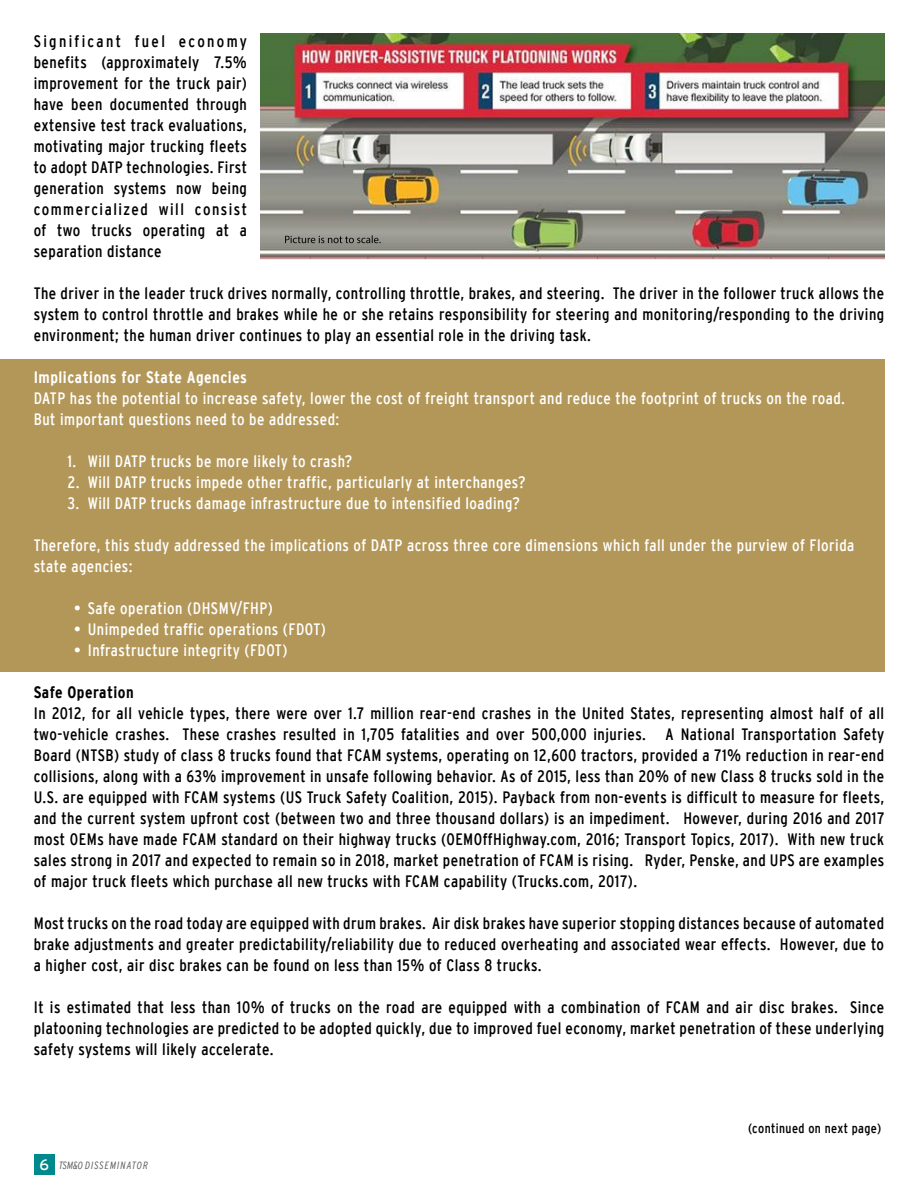
<style>
.page{position:relative;width:918px;height:1188px;background:#fff}
.page>*{position:absolute;margin:0;border:0;box-sizing:border-box;transform-origin:0 0}
.t1{font:condensed 16.5px/21px "Interstate";letter-spacing:.03em;color:#000;text-align:justify}
.t2{font:condensed 16.5px "Interstate";letter-spacing:.03em;color:#fff}
.t3{font:700 condensed 16.5px "Interstate";letter-spacing:.03em;color:#fff}
.t4{font:700 condensed 16.5px "Interstate";letter-spacing:.03em;color:#000}
.t5{font:condensed 13.5px "Interstate";letter-spacing:.03em;color:#000}
.t6{font:italic 300 condensed 10.5px "Interstate";letter-spacing:.1em;color:#57585a}
.s1{font-weight:400;font-style:normal;font-stretch:normal;font-size:15px;color:#fff}
</style>
<div class="page">
<div style="left:34px;top:1154px;width:20px;height:21px;background:#00898c"></div>
<div style="left:0;top:360px;width:884px;height:312px;background:#b39758"></div>
<img style="left:260px;top:34px;width:624px;height:225px">
<svg style="left:285px;top:235px;width:96px;height:8px"></svg>
<p class="t1" style="left:34px;top:31px;width:215px">Significant fuel economy benefits (approximately 7.5% improvement for the truck pair) have been documented through extensive test track evaluations, motivating major trucking fleets to adopt DATP technologies. First generation systems now being commercialized will consist of two trucks operating at a separation distance</p>
<p class="t1" style="left:34px;top:283px;width:852px">The driver in the leader truck drives normally, controlling throttle, brakes, and steering. The driver in the follower truck allows the system to control throttle and brakes while he or she retains responsibility for steering and monitoring/responding to the driving environment; the human driver continues to play an essential role in the driving task.</p>
<p class="t3" style="left:34px;top:368px;width:215px">Implications for State Agencies</p>
<p class="t2" style="left:34px;top:389px;width:813px">DATP has the potential to increase safety, lower the cost of freight transport and reduce the footprint of trucks on the road.</p>
<p class="t2" style="left:34px;top:410px;width:307px">But important questions need to be addressed:</p>
<p class="t2" style="left:68px;top:452px;width:286px">1. Will DATP trucks be more likely to crash?</p>
<p class="t2" style="left:68px;top:473px;width:460px">2. Will DATP trucks impede other traffic, particularly at interchanges?</p>
<p class="t2" style="left:68px;top:494px;width:454px">3. Will DATP trucks damage infrastructure due to intensified loading?</p>
<p class="t2" style="left:34px;top:536px;width:822px">Therefore, this study addressed the implications of DATP across three core dimensions which fall under the purview of Florida</p>
<p class="t2" style="left:34px;top:557px;width:100px">state agencies:</p>
<p class="t2" style="left:74px;top:599px;width:200px">• Safe operation (DHSMV/FHP)</p>
<p class="t2" style="left:74px;top:620px;width:253px">• Unimpeded traffic operations (FDOT)</p>
<p class="t2" style="left:74px;top:641px;width:215px">• Infrastructure integrity (FDOT)</p>
<p class="t4" style="left:34px;top:683px;width:102px">Safe Operation</p>
<p class="t1" style="left:34px;top:703px;width:852px">In 2012, for all vehicle types, there were over 1.7 million rear-end crashes in the United States, representing almost half of all two-vehicle crashes. These crashes resulted in 1,705 fatalities and over 500,000 injuries. A National Transportation Safety Board (NTSB) study of class 8 trucks found that FCAM systems, operating on 12,600 tractors, provided a 71% reduction in rear-end collisions, along with a 63% improvement in unsafe following behavior. As of 2015, less than 20% of new Class 8 trucks sold in the U.S. are equipped with FCAM systems (US Truck Safety Coalition, 2015). Payback from non-events is difficult to measure for fleets, and the current system upfront cost (between two and three thousand dollars) is an impediment. However, during 2016 and 2017 most OEMs have made FCAM standard on their highway trucks (OEMOffHighway.com, 2016; Transport Topics, 2017). With new truck sales strong in 2017 and expected to remain so in 2018, market penetration of FCAM is rising. Ryder, Penske, and UPS are examples of major truck fleets which purchase all new trucks with FCAM capability (Trucks.com, 2017).</p>
<p class="t1" style="left:34px;top:913px;width:852px">Most trucks on the road today are equipped with drum brakes. Air disk brakes have superior stopping distances because of automated brake adjustments and greater predictability/reliability due to reduced overheating and associated wear effects. However, due to a higher cost, air disc brakes can be found on less than 15% of Class 8 trucks.</p>
<p class="t1" style="left:34px;top:997px;width:852px">It is estimated that less than 10% of trucks on the road are equipped with a combination of FCAM and air disc brakes. Since platooning technologies are predicted to be adopted quickly, due to improved fuel economy, market penetration of these underlying safety systems will likely accelerate.</p>
<p class="t6" style="left:39px;top:1159px;width:110px"><span class="s1">6</span> TSM&amp;O DISSEMINATOR</p>
<p class="t5" style="left:748px;top:1121px;width:135px">(continued on next page)</p>
</div>
